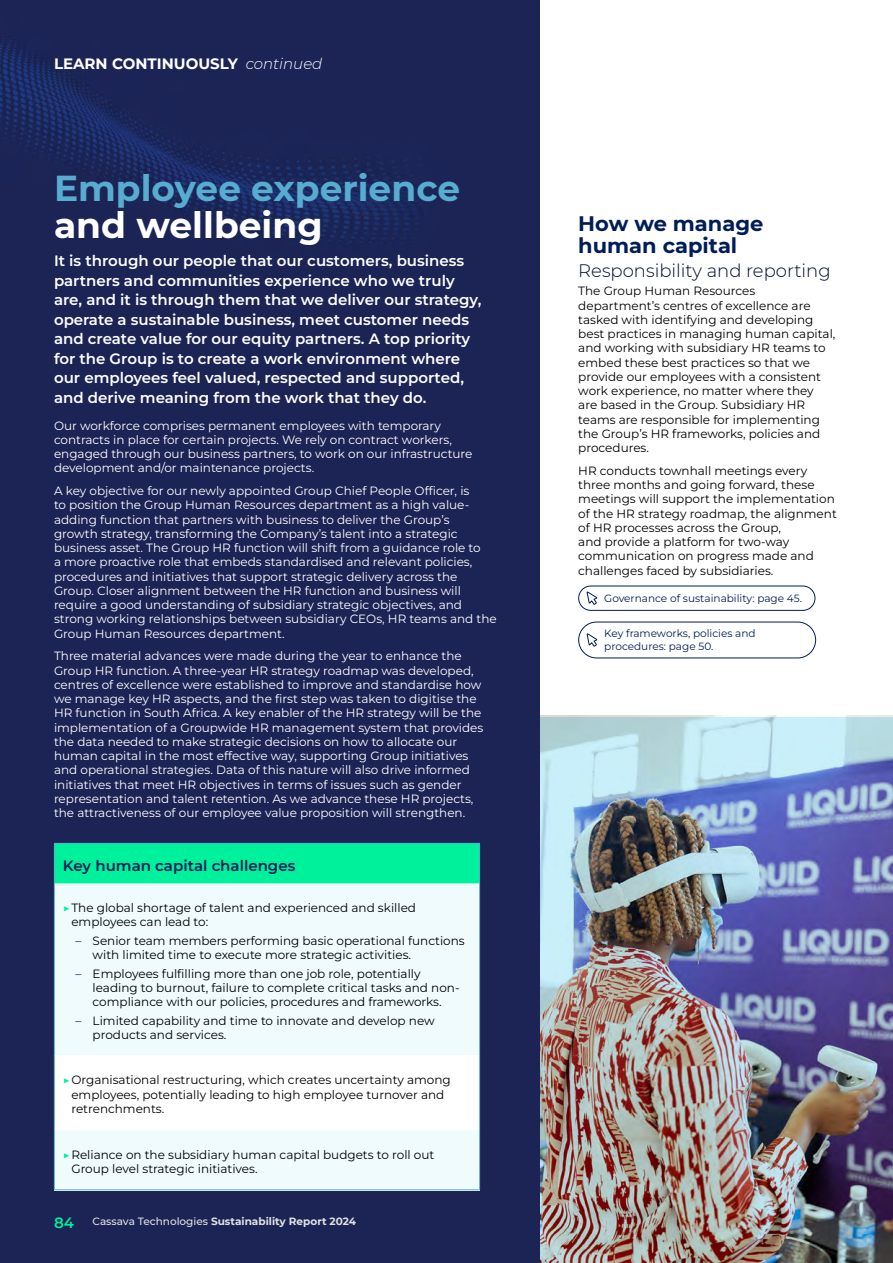
<style>
.page{position:relative;width:893px;height:1263px;background:#fff}
.page>*{position:absolute;margin:0;border:0;box-sizing:border-box;transform-origin:0 0}
.t1{font:700 36px "Montserrat";color:#57accf}
.t2{font:700 36px "Montserrat";color:#fff}
.t3{font:700 21px/22.5px "Montserrat";color:#001d58}
.t4{font:300 18px "Montserrat";color:#00082f}
.t5{font:600 15px/19.5px "Montserrat";color:#fff}
.t6{font:700 15px "Montserrat";color:#fff}
.t7{font:600 15px "Montserrat";color:#001d58}
.t8{font:12px/14.2px "Montserrat";color:#fff}
.t9{font:12px/14.2px "Montserrat";color:#000}
.t10{font:10.5px/13.5px "Montserrat";color:#001d58}
.t11{font:700 10.5px "Montserrat";color:#e1e2e3}
.s1{font-weight:300;font-style:italic}
.s2{color:#00f19c}
.s3{color:#001d58}
.s4{font-weight:600;font-size:15px;color:#00f19c}
.s5{font-weight:500}
</style>
<div class="page">
<div style="left:0;top:0;width:540px;height:1263px;background:#1c2456"></div>
<div style="left:54px;top:843px;width:426px;height:40px;background:#00f19c"></div>
<div style="left:55px;top:883px;width:424px;height:306px;background:#effbfd"></div>
<div style="left:54px;top:1056px;width:426px;height:74px;background:#fff"></div>
<hr style="left:54px;top:843px;width:426px;height:1px;background:#57accf">
<hr style="left:54px;top:844px;width:1px;height:39px;background:#57accf">
<hr style="left:479px;top:844px;width:1px;height:39px;background:#57accf">
<hr style="left:54px;top:883px;width:1px;height:173px;background:#57accf">
<hr style="left:479px;top:883px;width:1px;height:173px;background:#57accf">
<hr style="left:54px;top:1056px;width:1px;height:74px;background:#57accf">
<hr style="left:479px;top:1056px;width:1px;height:74px;background:#57accf">
<hr style="left:54px;top:1130px;width:1px;height:59px;background:#57accf">
<hr style="left:479px;top:1130px;width:1px;height:59px;background:#57accf">
<hr style="left:54px;top:1189px;width:426px;height:1px;background:#57accf">
<div style="left:578px;top:586px;width:237px;height:25px;border:1px solid #001d58;border-radius:12px"></div>
<svg style="left:586px;top:585px;width:11px;height:20px"></svg>
<div style="left:578px;top:622px;width:238px;height:36px;border:1px solid #001d58;border-radius:18px"></div>
<svg style="left:586px;top:633px;width:11px;height:14px"></svg>
<img style="left:540px;top:717px;width:353px;height:546px">
<p class="t6" style="left:54px;top:52px;width:270px">LEARN CONTINUOUSLY <span class="s1">continued</span></p>
<h1 class="t1" style="left:54px;top:162px;width:408px">Employee experience</h1>
<h1 class="t2" style="left:54px;top:199px;width:270px">and wellbeing</h1>
<p class="t5" style="left:54px;top:250px;width:429px">It is through our people that our customers, business partners and communities experience who we truly are, and it is through them that we deliver our strategy, operate a sustainable business, meet customer needs and create value for our equity partners. A top priority for the Group is to create a work environment where our employees feel valued, respected and supported, and derive meaning from the work that they do.</p>
<p class="t8" style="left:54px;top:418px;width:420px">Our workforce comprises permanent employees with temporary contracts in place for certain projects. We rely on contract workers, engaged through our business partners, to work on our infrastructure development and/or maintenance projects.</p>
<p class="t8" style="left:54px;top:483px;width:444px">A key objective for our newly appointed Group Chief People Officer, is<br>to position the Group Human Resources department as a high value&shy;adding function that partners with business to deliver the Group’s<br>growth strategy, transforming the Company’s talent into a strategic business asset. The Group HR function will shift from a guidance role to<br>a more proactive role that embeds standardised and relevant policies, procedures and initiatives that support strategic delivery across the Group. Closer alignment between the HR function and business will require a good understanding of subsidiary strategic objectives, and strong working relationships between subsidiary CEOs, HR teams and the Group Human Resources department.</p>
<p class="t8" style="left:54px;top:649px;width:431px">Three material advances were made during the year to enhance the Group HR function. A three-year HR strategy roadmap was developed, centres of excellence were established to improve and standardise how we manage key HR aspects, and the first step was taken to digitise the HR function in South Africa. A key enabler of the HR strategy will be the implementation of a Groupwide HR management system that provides the data needed to make strategic decisions on how to allocate our human capital in the most effective way, supporting Group initiatives and operational strategies. Data of this nature will also drive informed initiatives that meet HR objectives in terms of issues such as gender representation and talent retention. As we advance these HR projects, the attractiveness of our employee value proposition will strengthen.</p>
<p class="t7" style="left:63px;top:855px;width:234px">Key human capital challenges</p>
<p class="t9" style="left:71px;top:900px;width:346px;text-indent:-9px"><span class="s2">▶</span>The global shortage of talent and experienced and skilled employees can lead to:</p>
<p class="t9" style="left:93px;top:933px;width:374px;text-indent:-17px"><span class="s3">–</span> Senior team members performing basic operational functions with limited time to execute more strategic activities.</p>
<p class="t9" style="left:93px;top:966px;width:368px;text-indent:-17px"><span class="s3">–</span> Employees fulfilling more than one job role, potentially leading to burnout, failure to complete critical tasks and non&shy;compliance with our policies, procedures and frameworks.</p>
<p class="t9" style="left:93px;top:1013px;width:344px;text-indent:-17px"><span class="s3">–</span> Limited capability and time to innovate and develop new products and services.</p>
<p class="t9" style="left:71px;top:1072px;width:381px;text-indent:-9px"><span class="s2">▶</span>Organisational restructuring, which creates uncertainty among employees, potentially leading to high employee turnover and retrenchments.</p>
<p class="t9" style="left:71px;top:1147px;width:364px;text-indent:-9px"><span class="s2">▶</span>Reliance on the subsidiary human capital budgets to roll out<br>Group level strategic initiatives.</p>
<p class="t11" style="left:54px;top:1214px;width:304px"><span class="s4">84</span> <span class="s5">Cassava Technologies</span> Sustainability Report 2024</p>
<h2 class="t3" style="left:578px;top:211px;width:187px">How we manage human capital</h2>
<h3 class="t4" style="left:578px;top:258px;width:254px">Responsibility and reporting</h3>
<p class="t9" style="left:578px;top:284px;width:259px">The Group Human Resources department’s centres of excellence are tasked with identifying and developing best practices in managing human capital, and working with subsidiary HR teams to embed these best practices so that we provide our employees with a consistent work experience, no matter where they are based in the Group. Subsidiary HR teams are responsible for implementing the Group’s HR frameworks, policies and procedures.</p>
<p class="t9" style="left:578px;top:463px;width:260px">HR conducts townhall meetings every three months and going forward, these meetings will support the implementation of the HR strategy roadmap, the alignment of HR processes across the Group,<br>and provide a platform for two-way communication on progress made and challenges faced by subsidiaries.</p>
<p class="t10" style="left:604px;top:591px;width:199px">Governance of sustainability: page 45.</p>
<p class="t10" style="left:604px;top:626px;width:153px">Key frameworks, policies and procedures: page 50.</p>
</div>
